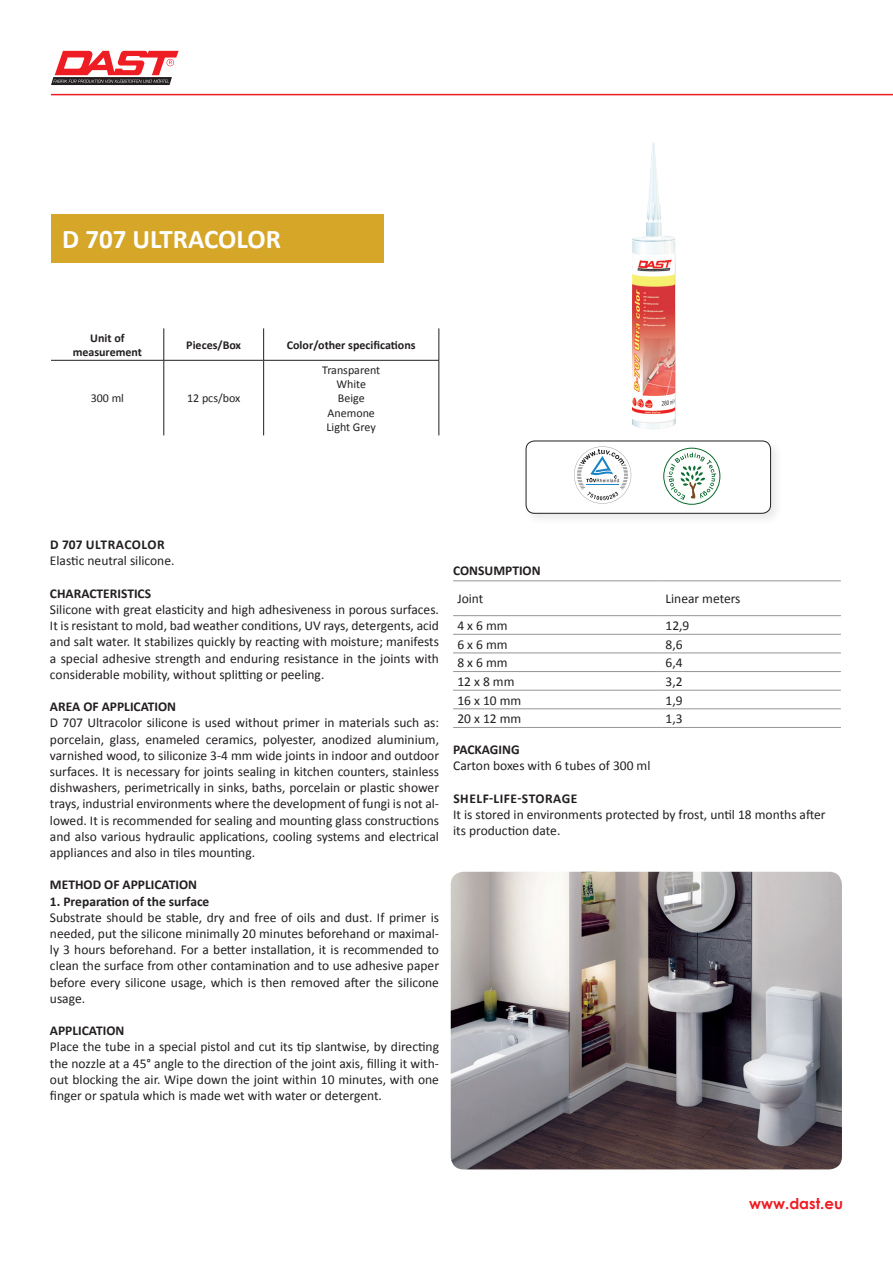
<style>
.page{position:relative;width:893px;height:1263px;background:#fff}
.page>*{position:absolute;margin:0;border:0;box-sizing:border-box;transform-origin:0 0}
.t1{font:700 27px "Calibri";color:#fff}
.t2{font:700 15px "Century Gothic";color:#ee1d23}
.t3{font:13.5px/16.2px "Calibri";color:#231f20;text-align:justify}
.t4{font:700 13.5px "Calibri";color:#231f20}
.t5{font:700 13.5px "Calibri";letter-spacing:.04em;color:#231f20}
.t6{font:700 13.5px "Calibri";letter-spacing:.03em;color:#231f20}
.text{font:700 12px "Calibri";color:#231f20}
.text-2{font:12px "Calibri";color:#231f20}
</style>
<div class="page">
<div style="left:51px;top:214px;width:333px;height:49px;background:#d5a628"></div>
<img style="left:632px;top:142px;width:44px;height:287px">
<img style="left:451px;top:872px;width:391px;height:297px">
<hr style="left:453px;top:581px;width:208px;height:1px;background:#939598">
<hr style="left:661px;top:581px;width:180px;height:1px;background:#939598">
<hr style="left:453px;top:615px;width:208px;height:1px;background:#939598">
<hr style="left:661px;top:615px;width:180px;height:1px;background:#939598">
<hr style="left:453px;top:634px;width:208px;height:1px;background:#939598">
<hr style="left:661px;top:634px;width:180px;height:1px;background:#939598">
<hr style="left:453px;top:653px;width:208px;height:1px;background:#939598">
<hr style="left:661px;top:653px;width:180px;height:1px;background:#939598">
<hr style="left:453px;top:671px;width:208px;height:1px;background:#939598">
<hr style="left:453px;top:690px;width:208px;height:1px;background:#939598">
<hr style="left:453px;top:708px;width:208px;height:1px;background:#939598">
<hr style="left:453px;top:727px;width:208px;height:1px;background:#939598">
<hr style="left:661px;top:671px;width:180px;height:1px;background:#939598">
<hr style="left:661px;top:690px;width:180px;height:1px;background:#939598">
<hr style="left:661px;top:708px;width:180px;height:1px;background:#939598">
<hr style="left:661px;top:727px;width:180px;height:1px;background:#939598">
<div style="left:522px;top:437px;width:261px;height:89px;background:#231f20;opacity:.1"></div>
<div style="left:526px;top:441px;width:245px;height:72px;background:#fff;border-radius:9px"></div>
<div style="left:526px;top:441px;width:245px;height:72px;border:1px solid #231f20;border-radius:9px"></div>
<svg style="left:663px;top:448px;width:57px;height:57px"></svg>
<svg style="left:574px;top:446px;width:57px;height:58px"></svg>
<hr style="left:51px;top:360px;width:113px;height:1px;background:#231f20">
<hr style="left:264px;top:360px;width:175px;height:1px;background:#231f20">
<hr style="left:263px;top:328px;width:1px;height:32px;background:#231f20">
<hr style="left:439px;top:328px;width:1px;height:32px;background:#231f20">
<hr style="left:164px;top:360px;width:1px;height:75px;background:#231f20">
<hr style="left:263px;top:360px;width:1px;height:75px;background:#231f20">
<hr style="left:439px;top:360px;width:1px;height:75px;background:#231f20">
<hr style="left:164px;top:360px;width:100px;height:1px;background:#231f20">
<hr style="left:164px;top:328px;width:1px;height:32px;background:#231f20">
<svg style="left:51px;top:51px;width:128px;height:34px"></svg>
<hr style="left:51px;top:94px;width:842px;height:1px;background:#ee1d23">
<p class="t1" style="left:62px;top:222px;width:220px">D 707 ULTRACOLOR</p>
<p class="text" style="left:90px;top:330px;width:36px">Unit of</p>
<p class="text" style="left:73px;top:344px;width:71px">measurement</p>
<p class="text" style="left:186px;top:337px;width:56px">Pieces/Box</p>
<p class="text" style="left:287px;top:337px;width:130px">Color/other specifications</p>
<p class="text-2" style="left:91px;top:391px;width:35px">300 ml</p>
<p class="text-2" style="left:187px;top:391px;width:55px">12 pcs/box</p>
<p class="text-2" style="left:322px;top:362px;width:60px">Transparent</p>
<p class="text-2" style="left:336px;top:376px;width:31px">White</p>
<p class="text-2" style="left:338px;top:391px;width:28px">Beige</p>
<p class="text-2" style="left:328px;top:405px;width:49px">Anemone</p>
<p class="text-2" style="left:327px;top:420px;width:51px">Light Grey</p>
<p class="t6" style="left:50px;top:536px;width:116px">D 707 ULTRACOLOR</p>
<p class="t3" style="left:50px;top:553px;width:126px">Elastic neutral silicone.</p>
<p class="t4" style="left:50px;top:585px;width:103px">CHARACTERISTICS</p>
<p class="t3" style="left:50px;top:601px;width:391px">Silicone with great elasticity and high adhesiveness in porous surfaces.<br>It is resistant to mold, bad weather conditions, UV rays, detergents, acid and salt water. It stabilizes quickly by reacting with moisture; manifests a special adhesive strength and enduring resistance in the joints with considerable mobility, without splitting or peeling.</p>
<p class="t4" style="left:50px;top:698px;width:128px">AREA OF APPLICATION</p>
<p class="t3" style="left:50px;top:715px;width:391px">D 707 Ultracolor silicone is used without primer in materials such as: porcelain, glass, enameled ceramics, polyester, anodized aluminium, varnished wood, to siliconize 3-4 mm wide joints in indoor and outdoor surfaces. It is necessary for joints sealing in kitchen counters, stainless dishwashers, perimetrically in sinks, baths, porcelain or plastic shower trays, industrial environments where the development of fungi is not al&shy;lowed. It is recommended for sealing and mounting glass constructions and also various hydraulic applications, cooling systems and electrical appliances and also in tiles mounting.</p>
<p class="t4" style="left:50px;top:876px;width:149px">METHOD OF APPLICATION</p>
<p class="t4" style="left:50px;top:892px;width:161px">1. Preparation of the surface</p>
<p class="t3" style="left:50px;top:909px;width:391px">Substrate should be stable, dry and free of oils and dust. If primer is needed, put the silicone minimally 20 minutes beforehand or maximal&shy;ly 3 hours beforehand. For a better installation, it is recommended to clean the surface from other contamination and to use adhesive paper before every silicone usage, which is then removed after the silicone usage.</p>
<p class="t4" style="left:50px;top:1022px;width:76px">APPLICATION</p>
<p class="t3" style="left:50px;top:1039px;width:391px">Place the tube in a special pistol and cut its tip slantwise, by directing the nozzle at a 45° angle to the direction of the joint axis, filling it with&shy;out blocking the air. Wipe down the joint within 10 minutes, with one finger or spatula which is made wet with water or detergent.</p>
<p class="t4" style="left:453px;top:561px;width:89px">CONSUMPTION</p>
<p class="t3" style="left:457px;top:591px;width:28px">Joint</p>
<p class="t3" style="left:665px;top:591px;width:77px">Linear meters</p>
<p class="t3" style="left:457px;top:617px;width:52px">4 x 6 mm</p>
<p class="t3" style="left:665px;top:617px;width:25px">12,9</p>
<p class="t3" style="left:457px;top:636px;width:52px">6 x 6 mm</p>
<p class="t3" style="left:665px;top:636px;width:19px">8,6</p>
<p class="t3" style="left:457px;top:655px;width:52px">8 x 6 mm</p>
<p class="t3" style="left:665px;top:655px;width:19px">6,4</p>
<p class="t3" style="left:457px;top:673px;width:59px">12 x 8 mm</p>
<p class="t3" style="left:665px;top:673px;width:19px">3,2</p>
<p class="t3" style="left:457px;top:692px;width:65px">16 x 10 mm</p>
<p class="t3" style="left:665px;top:692px;width:19px">1,9</p>
<p class="t3" style="left:457px;top:711px;width:65px">20 x 12 mm</p>
<p class="t3" style="left:665px;top:711px;width:19px">1,3</p>
<p class="t4" style="left:453px;top:741px;width:68px">PACKAGING</p>
<p class="t3" style="left:453px;top:758px;width:199px">Carton boxes with 6 tubes of 300 ml</p>
<p class="t5" style="left:453px;top:789px;width:126px">SHELF-LIFE-STORAGE</p>
<p class="t3" style="left:453px;top:806px;width:374px">It is stored in environments protected by frost, until 18 months after its production date.</p>
<p class="t2" style="left:749px;top:1192px;width:95px">www.dast.eu</p>
</div>
